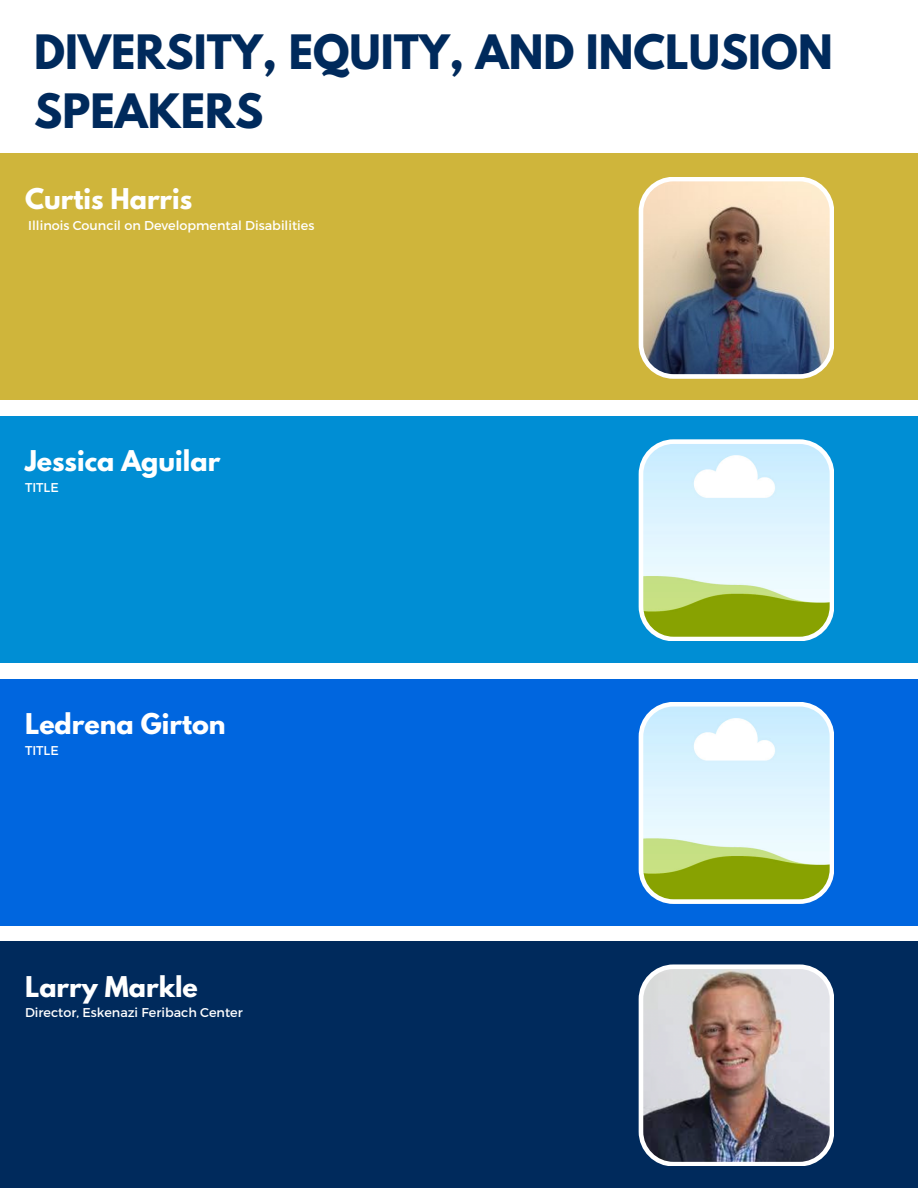
<style>
.page{position:relative;width:918px;height:1188px;background:#fff}
.page>*{position:absolute;margin:0;border:0;box-sizing:border-box;transform-origin:0 0}
.t1{font:700 42px "League Spartan";color:#002a5c}
.t2{font:700 25.35px "League Spartan";color:#fff}
.t3{font:12.75px "Montserrat";color:#fff}
</style>
<div class="page">
<div style="left:0;top:153px;width:918px;height:247px;background:#cfb53b"></div>
<img style="left:639px;top:177px;width:195px;height:202px">
<div style="left:0;top:416px;width:918px;height:247px;background:#008ed4"></div>
<svg style="left:639px;top:439px;width:195px;height:202px;background:#cce4cd"></svg>
<div style="left:0;top:679px;width:918px;height:246px;background:#0066df"></div>
<svg style="left:639px;top:702px;width:195px;height:202px;background:#cce3cd"></svg>
<div style="left:0;top:941px;width:918px;height:247px;background:#002a5c"></div>
<img style="left:639px;top:964px;width:195px;height:202px">
<p class="t1" style="left:34px;top:32px;width:800px">DIVERSITY, EQUITY, AND INCLUSION</p>
<p class="t1" style="left:34px;top:90px;width:231px">SPEAKERS</p>
<p class="t2" style="left:25px;top:186px;width:169px">Curtis Harris</p>
<p class="t3" style="left:28px;top:217px;width:288px">Illinois Council on Developmental Disabilities</p>
<p class="t2" style="left:25px;top:449px;width:197px">Jessica Aguilar</p>
<p class="t3" style="left:25px;top:479px;width:35px">TITLE</p>
<p class="t2" style="left:25px;top:711px;width:202px">Ledrena Girton</p>
<p class="t3" style="left:25px;top:742px;width:35px">TITLE</p>
<p class="t2" style="left:25px;top:974px;width:174px">Larry Markle</p>
<p class="t3" style="left:25px;top:1005px;width:219px">Director, Eskenazi Feribach Center</p>
</div>
